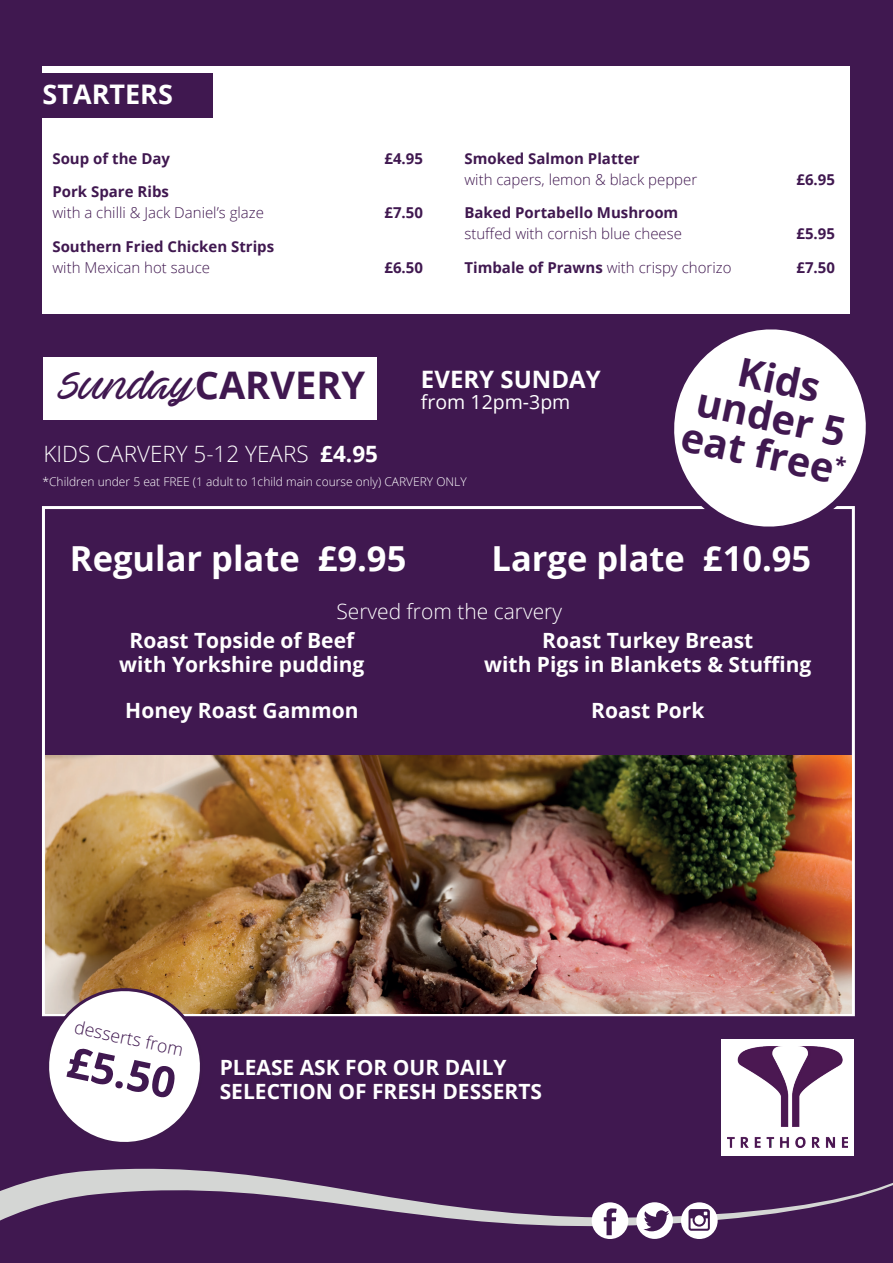
<style>
.page{position:relative;width:893px;height:1263px;background:#401850}
.page>*{position:absolute;margin:0;border:0;box-sizing:border-box;transform-origin:0 0}
.t1{font:700 42.75px "Open Sans";color:#401850}
.t2{font:700 39.6px/37.7px "Open Sans";color:#401850;text-align:center}
.t3{font:700 38.1px "Open Sans";color:#401850}
.t4{font:700 34.5px "Open Sans";color:#fff}
.t5{font:700 27px "Open Sans";color:#fff}
.t6{font:700 24px "Open Sans";color:#fff}
.t7{font:300 22.5px "Open Sans";color:#fff}
.t8{font:700 21px/24px "Open Sans";color:#fff;text-align:center}
.t9{font:300 21px "Open Sans";color:#fff}
.t10{font:19.5px "Open Sans";color:#fff}
.t11{font:300 17.85px "Open Sans";color:#401850}
.t12{font:300 15px "Open Sans";color:#401850}
.t13{font:700 15px "Open Sans";color:#401850}
.t14{font:300 12px "Open Sans";color:#fff}
.s1{font-weight:700}
.s2{font-family:"Ave Betwan PERSONALUSEONLY";font-weight:400}
</style>
<div class="page">
<svg style="left:0;top:1149px;width:893px;height:90px"></svg>
<div style="left:722px;top:1040px;width:132px;height:116px;background:#fff"></div>
<img style="left:727px;top:1046px;width:121px;height:102px">
<div style="left:636px;top:1202px;width:37px;height:37px;background:#fff;border-radius:50%"></div>
<svg style="left:643px;top:1210px;width:26px;height:21px"></svg>
<div style="left:592px;top:1202px;width:36px;height:37px;background:#fff;border-radius:50%"></div>
<svg style="left:604px;top:1208px;width:13px;height:27px"></svg>
<div style="left:681px;top:1202px;width:37px;height:37px;background:#fff;border-radius:50%"></div>
<svg style="left:688px;top:1209px;width:22px;height:22px"></svg>
<div style="left:43px;top:66px;width:807px;height:247px;background:#fff"></div>
<div style="left:33px;top:73px;width:180px;height:45px;background:#401850"></div>
<div style="left:44px;top:357px;width:333px;height:63px;background:#fff"></div>
<svg style="left:655px;top:313px;width:211px;height:226px"></svg>
<img style="left:46px;top:756px;width:805px;height:257px">
<svg style="left:37px;top:979px;width:175px;height:171px"></svg>
<p class="t5" style="left:43px;top:76px;width:132px">STARTERS</p>
<p class="t13" style="left:52px;top:147px;width:119px">Soup of the Day</p>
<p class="t13" style="left:384px;top:147px;width:40px">£4.95</p>
<p class="t13" style="left:52px;top:181px;width:118px">Pork Spare Ribs</p>
<p class="t12" style="left:52px;top:203px;width:213px">with a chilli &amp; Jack Daniel’s glaze</p>
<p class="t13" style="left:384px;top:202px;width:40px">£7.50</p>
<p class="t13" style="left:52px;top:236px;width:223px">Southern Fried Chicken Strips</p>
<p class="t12" style="left:52px;top:257px;width:159px">with Mexican hot sauce</p>
<p class="t13" style="left:384px;top:257px;width:40px">£6.50</p>
<p class="t13" style="left:464px;top:147px;width:177px">Smoked Salmon Platter</p>
<p class="t12" style="left:464px;top:169px;width:234px">with capers, lemon &amp; black pepper</p>
<p class="t13" style="left:796px;top:168px;width:40px">£6.95</p>
<p class="t13" style="left:464px;top:202px;width:215px">Baked Portabello Mushroom</p>
<p class="t12" style="left:464px;top:224px;width:219px">stuffed with cornish blue cheese</p>
<p class="t13" style="left:796px;top:223px;width:40px">£5.95</p>
<p class="t12" style="left:464px;top:257px;width:268px"><span class="s1">Timbale of Prawns</span> with crispy chorizo</p>
<p class="t13" style="left:796px;top:257px;width:40px">£7.50</p>
<h3 class="t3" style="left:57px;top:358px;width:309px"><span class="s2">Sunday</span>CARVERY</h3>
<p class="t7" style="left:43px;top:438px;width:336px">KIDS CARVERY 5-12 YEARS <span class="s1">£4.95</span></p>
<p class="t6" style="left:421px;top:362px;width:181px">EVERY SUNDAY</p>
<p class="t10" style="left:421px;top:389px;width:151px">from 12pm-3pm</p>
<p class="t14" style="left:43px;top:474px;width:426px">*Children under 5 eat FREE (1 adult to 1child main course only) CARVERY ONLY</p>
<h2 class="t2" style="left:702px;top:343px;width:168px;rotate:12deg">Kids under 5 eat free<sup>*</sup></h2>
<h3 class="t4" style="left:70px;top:534px;width:338px">Regular plate £9.95</h3>
<h3 class="t4" style="left:492px;top:534px;width:321px">Large plate £10.95</h3>
<p class="t9" style="left:336px;top:596px;width:227px">Served from the carvery</p>
<p class="t8" style="left:119px;top:627px;width:247px">Roast Topside of Beef with Yorkshire pudding</p>
<p class="t8" style="left:125px;top:697px;width:235px">Honey Roast Gammon</p>
<p class="t8" style="left:484px;top:627px;width:329px">Roast Turkey Breast<br>with Pigs in Blankets &amp; Stuffing</p>
<p class="t8" style="left:591px;top:697px;width:115px">Roast Pork</p>
<p class="t11" style="left:77px;top:1014px;width:112px;rotate:12deg">desserts from</p>
<h1 class="t1" style="left:74px;top:1031px;width:111px;rotate:12deg">£5.50</h1>
<p class="t8" style="left:220px;top:1055px;width:324px;text-align:left">PLEASE ASK FOR OUR DAILY<br>SELECTION OF FRESH DESSERTS</p>
</div>
